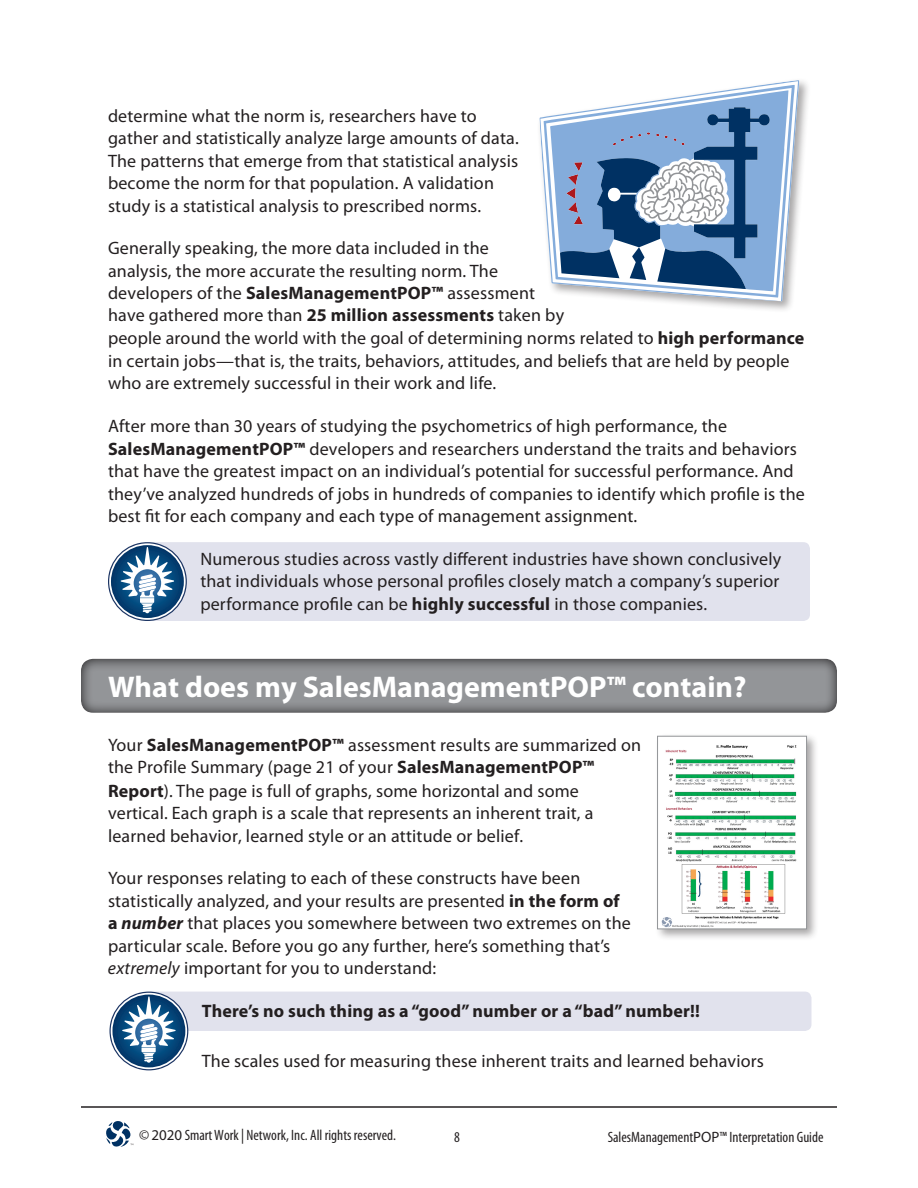
<style>
.page{position:relative;width:918px;height:1188px;background:#fff}
.page>*{position:absolute;margin:0;border:0;box-sizing:border-box;transform-origin:0 0}
.t1{font:700 30px "Myriad Pro";color:#fff}
.Body{font:18px/22.5px "Myriad Pro";letter-spacing:.01em;color:#231f20}
.Body-2{font:700 18px "Myriad Pro";letter-spacing:.01em;color:#231f20}
.t2{font:condensed 15px "Myriad Pro";color:#231f20}
.s1{font-weight:700}
.s2{font-weight:700;font-style:italic}
.s3{font-style:italic}
.s4{font-stretch:normal}
</style>
<div class="page">
<svg style="left:106px;top:1121px;width:27px;height:26px"></svg>
<hr style="left:81px;top:1107px;width:756px;height:1px;background:#231f20">
<div style="left:145px;top:992px;width:666px;height:39px;background:#e1e2ed;border-radius:7px"></div>
<div style="left:144px;top:542px;width:666px;height:79px;background:#e1e2ed;border-radius:7px"></div>
<div style="left:537px;top:78px;width:274px;height:235px;background:#231f20;opacity:.4"></div>
<svg style="left:539px;top:80px;width:260px;height:222px"></svg>
<svg style="left:560px;top:107px;width:210px;height:182px;background:#7595ba"></svg>
<svg style="left:81px;top:658px;width:756px;height:55px;background:#8b8d90"></svg>
<div style="left:654px;top:733px;width:165px;height:208px;background:#231f20;opacity:.4"></div>
<img style="left:659px;top:738px;width:146px;height:189px">
<div style="left:657px;top:736px;width:150px;height:193px;border:1px solid #939598"></div>
<svg style="left:108px;top:542px;width:79px;height:79px"></svg>
<svg style="left:109px;top:992px;width:79px;height:78px"></svg>
<p class="Body" style="left:108px;top:104px;width:412px">determine what the norm is, researchers have to gather and statistically analyze large amounts of data.<br>The patterns that emerge from that statistical analysis become the norm for that population. A validation study is a statistical analysis to prescribed norms.</p>
<p class="Body" style="left:108px;top:237px;width:698px">Generally speaking, the more data included in the<br>analysis, the more accurate the resulting norm. The<br>developers of the <span class="s1">SalesManagementPOP™</span> assessment<br>have gathered more than <span class="s1">25 million assessments</span> taken by<br>people around the world with the goal of determining norms related to <span class="s1">high performance </span>in certain jobs—that is, the traits, behaviors, attitudes, and beliefs that are held by people who are extremely successful in their work and life.</p>
<p class="Body" style="left:108px;top:414px;width:698px">After more than 30 years of studying the psychometrics of high performance, the <span class="s1">SalesManagementPOP™</span> developers and researchers understand the traits and behaviors that have the greatest impact on an individual’s potential for successful performance. And they’ve analyzed hundreds of jobs in hundreds of companies to identify which profile is the best fit for each company and each type of management assignment.</p>
<p class="Body" style="left:200px;top:547px;width:582px;text-align:justify">Numerous studies across vastly different industries have shown conclusively that individuals whose personal profiles closely match a company’s superior performance profile can be <span class="s1">highly successful</span> in those companies.</p>
<p class="t1" style="left:108px;top:667px;width:640px">What does my SalesManagementPOP™ contain?</p>
<p class="Body" style="left:108px;top:733px;width:535px">Your <span class="s1">SalesManagementPOP™</span> assessment results are summarized on the Profile Summary (page 21 of your <span class="s1">SalesManagementPOP™ Report</span>). The page is full of graphs, some horizontal and some vertical. Each graph is a scale that represents an inherent trait, a learned behavior, learned style or an attitude or belief.</p>
<p class="Body" style="left:108px;top:867px;width:524px">Your responses relating to each of these constructs have been statistically analyzed, and your results are presented <span class="s1">in the form of a</span> <span class="s2">number</span> that places you somewhere between two extremes on the particular scale. Before you go any further, here’s something that’s <span class="s3">extremely</span> important for you to understand:</p>
<p class="Body-2" style="left:202px;top:999px;width:500px">There’s no such thing as a “good” number or a “bad” number!!</p>
<p class="Body" style="left:202px;top:1049px;width:564px">The scales used for measuring these inherent traits and learned behaviors</p>
<p class="t2" style="left:139px;top:1126px;width:259px">© <span class="s4">2020</span> Smart Work | Network, Inc. All rights reserved.</p>
<p class="t2" style="left:454px;top:1128px;width:7px">8</p>
<p class="t2" style="left:608px;top:1128px;width:217px">SalesManagement<span class="s4">POP</span>™ Interpretation Guide</p>
</div>
